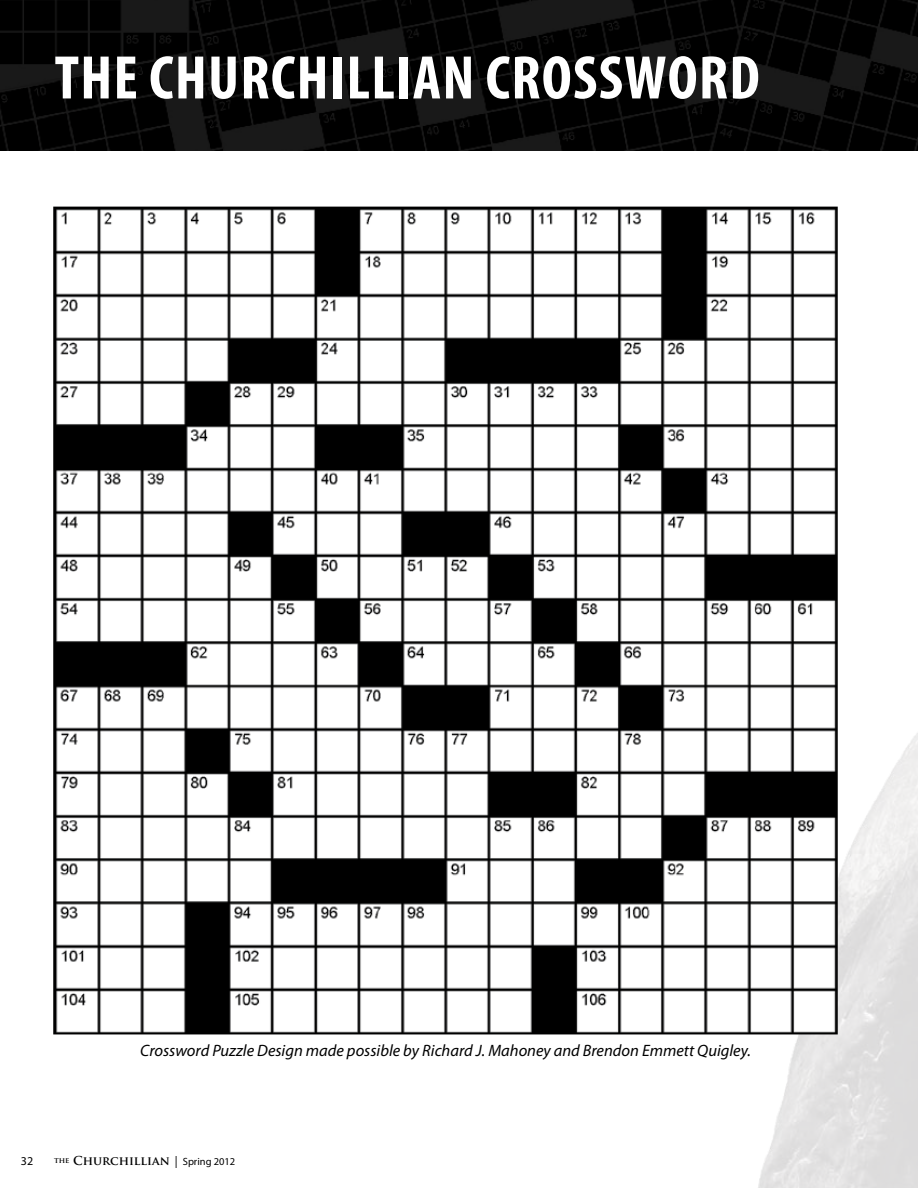
<style>
.page{position:relative;width:918px;height:1188px;background:#fff}
.page>*{position:absolute;margin:0;border:0;box-sizing:border-box;transform-origin:0 0}
.t1{font:700 condensed 62.1px "Myriad Pro";letter-spacing:.02em;color:#fff}
.t2{font:italic 16.5px "Myriad Pro";color:#000}
.t3{font:700 12px "Trajan Pro";color:#000}
.t4{font:12px "Myriad Pro";color:#000}
.s1{font-family:"Myriad Pro";font-weight:400}
.s2{font-family:"Myriad Pro";font-weight:400;font-size:10.5px}
</style>
<div class="page">
<img style="left:0;top:150px;width:918px;height:1038px">
<img style="left:0;top:0;width:918px;height:150px">
<img style="left:56px;top:210px;width:779px;height:821px">
<h1 class="t1" style="left:55px;top:39px;width:707px">THE CHURCHILLIAN CROSSWORD</h1>
<p class="t2" style="left:140px;top:1041px;width:612px">Crossword Puzzle Design made possible by Richard J. Mahoney and Brendon Emmett Quigley.</p>
<p class="t4" style="left:21px;top:1154px;width:14px">32</p>
<p class="t3" style="left:54px;top:1153px;width:183px"><sup>THE</sup> CHURCHILLIAN <span class="s1">|</span> <span class="s2">Spring 2012</span></p>
</div>
